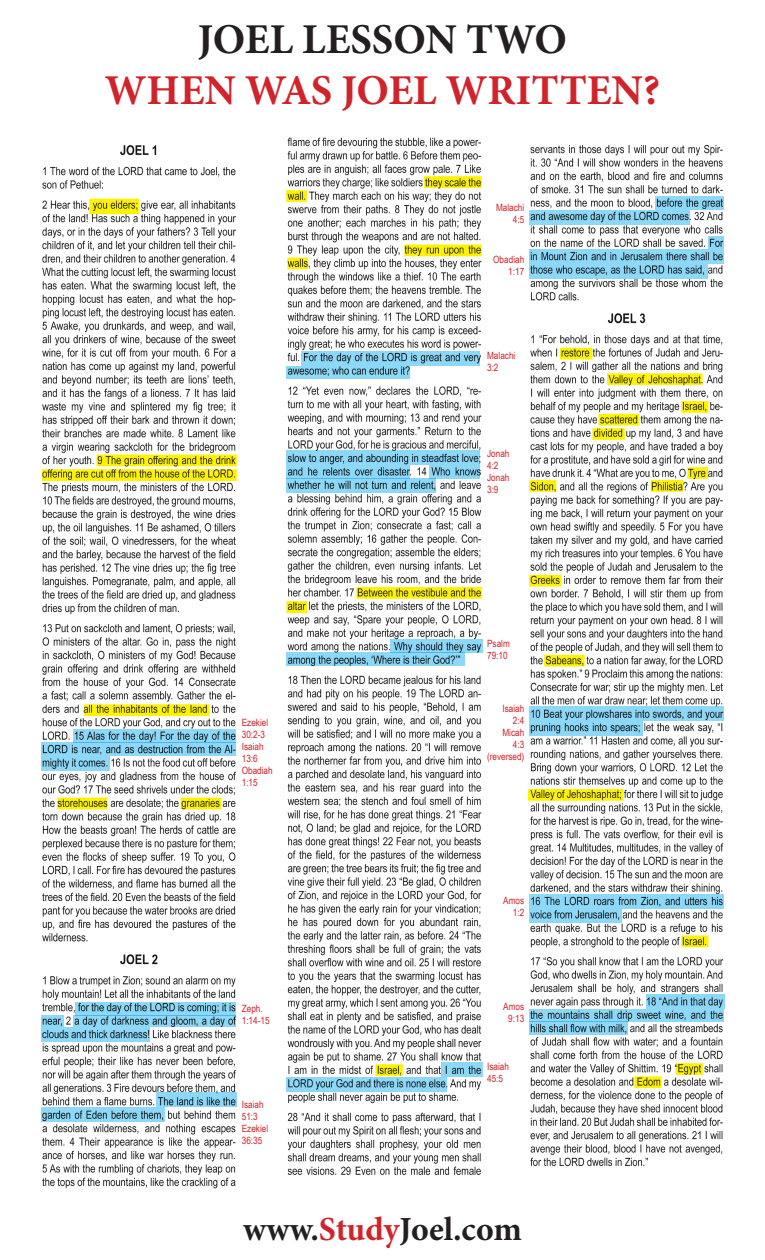
<style>
.page{position:relative;width:765px;height:1260px;background:#fff}
.page>*{position:absolute;margin:0;border:0;box-sizing:border-box;transform-origin:0 0}
.t1{font:700 42.5px "Minion Pro";color:#d1232a}
.t2{font:700 42.5px "Minion Pro";color:#231f20}
.t3{font:700 33.75px "Minion Pro";color:#231f20}
.VERSE_CITE{font:10px "Arial Narrow";color:#d1232a}
.VERSE_RIGHT{font:10px "Arial Narrow";color:#d1232a}
.s1{color:#d1232a}
</style>
<div class="page">
<img style="left:41px;top:145px;width:196px;height:1044px">
<img style="left:286px;top:137px;width:197px;height:1038px">
<img style="left:527px;top:144px;width:197px;height:1023px">
<svg style="left:73px;top:729px;width:163px;height:13px;background:#77b6d1"></svg>
<svg style="left:41px;top:742px;width:195px;height:14px;background:#74b6d3"></svg>
<svg style="left:41px;top:756px;width:68px;height:15px"></svg>
<svg style="left:75px;top:1002px;width:161px;height:13px;background:#76b5d0"></svg>
<svg style="left:41px;top:1015px;width:23px;height:13px"></svg>
<svg style="left:73px;top:1015px;width:163px;height:13px;background:#76b4d0"></svg>
<svg style="left:41px;top:1028px;width:109px;height:14px;background:#76b5d0"></svg>
<svg style="left:156px;top:1092px;width:80px;height:15px"></svg>
<svg style="left:41px;top:1107px;width:124px;height:15px;background:#79b9d4"></svg>
<svg style="left:301px;top:351px;width:179px;height:15px;background:#79b9d5"></svg>
<svg style="left:286px;top:366px;width:124px;height:13px;background:#76b4cf"></svg>
<svg style="left:286px;top:450px;width:194px;height:15px;background:#78b7d3"></svg>
<svg style="left:286px;top:465px;width:124px;height:13px;background:#77b5d0"></svg>
<svg style="left:429px;top:465px;width:51px;height:13px"></svg>
<svg style="left:286px;top:478px;width:151px;height:15px;background:#77b9d6"></svg>
<svg style="left:391px;top:639px;width:92px;height:13px"></svg>
<svg style="left:286px;top:652px;width:179px;height:14px;background:#76b6d2"></svg>
<svg style="left:441px;top:1062px;width:42px;height:15px"></svg>
<svg style="left:286px;top:1077px;width:161px;height:15px;background:#79b8d4"></svg>
<svg style="left:656px;top:197px;width:68px;height:13px"></svg>
<svg style="left:530px;top:210px;width:160px;height:15px;background:#79b8d4"></svg>
<svg style="left:708px;top:236px;width:16px;height:13px"></svg>
<svg style="left:530px;top:249px;width:194px;height:15px;background:#79b9d5"></svg>
<svg style="left:530px;top:264px;width:178px;height:15px;background:#79b9d5"></svg>
<svg style="left:530px;top:707px;width:194px;height:15px;background:#7cbad5"></svg>
<svg style="left:530px;top:722px;width:113px;height:14px;background:#78b7d2"></svg>
<svg style="left:530px;top:894px;width:194px;height:15px;background:#7abbd7"></svg>
<svg style="left:530px;top:909px;width:92px;height:13px"></svg>
<svg style="left:647px;top:994px;width:78px;height:15px"></svg>
<svg style="left:530px;top:1009px;width:194px;height:12px;background:#75b3cd"></svg>
<svg style="left:530px;top:1021px;width:98px;height:14px"></svg>
<p class="t2" style="left:198px;top:10px;width:371px">JOEL LESSON TWO</p>
<p class="t1" style="left:105px;top:61px;width:557px">WHEN WAS JOEL WRITTEN?</p>
<p class="VERSE_RIGHT" style="left:496px;top:200px;width:30px">Malachi</p>
<p class="VERSE_RIGHT" style="left:513px;top:212px;width:13px">4:5</p>
<p class="VERSE_RIGHT" style="left:493px;top:252px;width:33px">Obadiah</p>
<p class="VERSE_RIGHT" style="left:508px;top:264px;width:17px">1:17</p>
<p class="VERSE_CITE" style="left:487px;top:348px;width:30px">Malachi</p>
<p class="VERSE_CITE" style="left:487px;top:360px;width:13px">3:2</p>
<p class="VERSE_CITE" style="left:487px;top:446px;width:24px">Jonah</p>
<p class="VERSE_CITE" style="left:487px;top:458px;width:13px">4:2</p>
<p class="VERSE_CITE" style="left:487px;top:470px;width:24px">Jonah</p>
<p class="VERSE_CITE" style="left:487px;top:482px;width:13px">3:9</p>
<p class="VERSE_CITE" style="left:242px;top:715px;width:28px">Ezekiel</p>
<p class="VERSE_CITE" style="left:242px;top:727px;width:25px">30:2-3</p>
<p class="VERSE_CITE" style="left:242px;top:739px;width:23px">Isaiah</p>
<p class="VERSE_CITE" style="left:242px;top:751px;width:17px">13:6</p>
<p class="VERSE_CITE" style="left:242px;top:763px;width:32px">Obadiah</p>
<p class="VERSE_CITE" style="left:242px;top:775px;width:17px">1:15</p>
<p class="VERSE_CITE" style="left:242px;top:1001px;width:22px">Zeph.</p>
<p class="VERSE_CITE" style="left:242px;top:1013px;width:29px">1:14-15</p>
<p class="VERSE_CITE" style="left:242px;top:1097px;width:23px">Isaiah</p>
<p class="VERSE_CITE" style="left:242px;top:1109px;width:17px">51:3</p>
<p class="VERSE_CITE" style="left:242px;top:1121px;width:28px">Ezekiel</p>
<p class="VERSE_CITE" style="left:242px;top:1133px;width:22px">36:35</p>
<p class="VERSE_CITE" style="left:487px;top:636px;width:24px">Psalm</p>
<p class="VERSE_CITE" style="left:487px;top:648px;width:22px">79:10</p>
<p class="VERSE_RIGHT" style="left:502px;top:701px;width:23px">Isaiah</p>
<p class="VERSE_RIGHT" style="left:513px;top:713px;width:13px">2:4</p>
<p class="VERSE_RIGHT" style="left:502px;top:725px;width:23px">Micah</p>
<p class="VERSE_RIGHT" style="left:513px;top:737px;width:13px">4:3</p>
<p class="VERSE_RIGHT" style="left:487px;top:749px;width:39px">(reversed)</p>
<p class="VERSE_RIGHT" style="left:503px;top:893px;width:22px">Amos</p>
<p class="VERSE_RIGHT" style="left:513px;top:905px;width:13px">1:2</p>
<p class="VERSE_RIGHT" style="left:503px;top:999px;width:22px">Amos</p>
<p class="VERSE_RIGHT" style="left:508px;top:1011px;width:17px">9:13</p>
<p class="VERSE_CITE" style="left:487px;top:1059px;width:23px">Isaiah</p>
<p class="VERSE_CITE" style="left:487px;top:1071px;width:17px">45:5</p>
<p class="t3" style="left:243px;top:1205px;width:280px">www.<span class="s1">Study</span>Joel.com</p>
</div>
